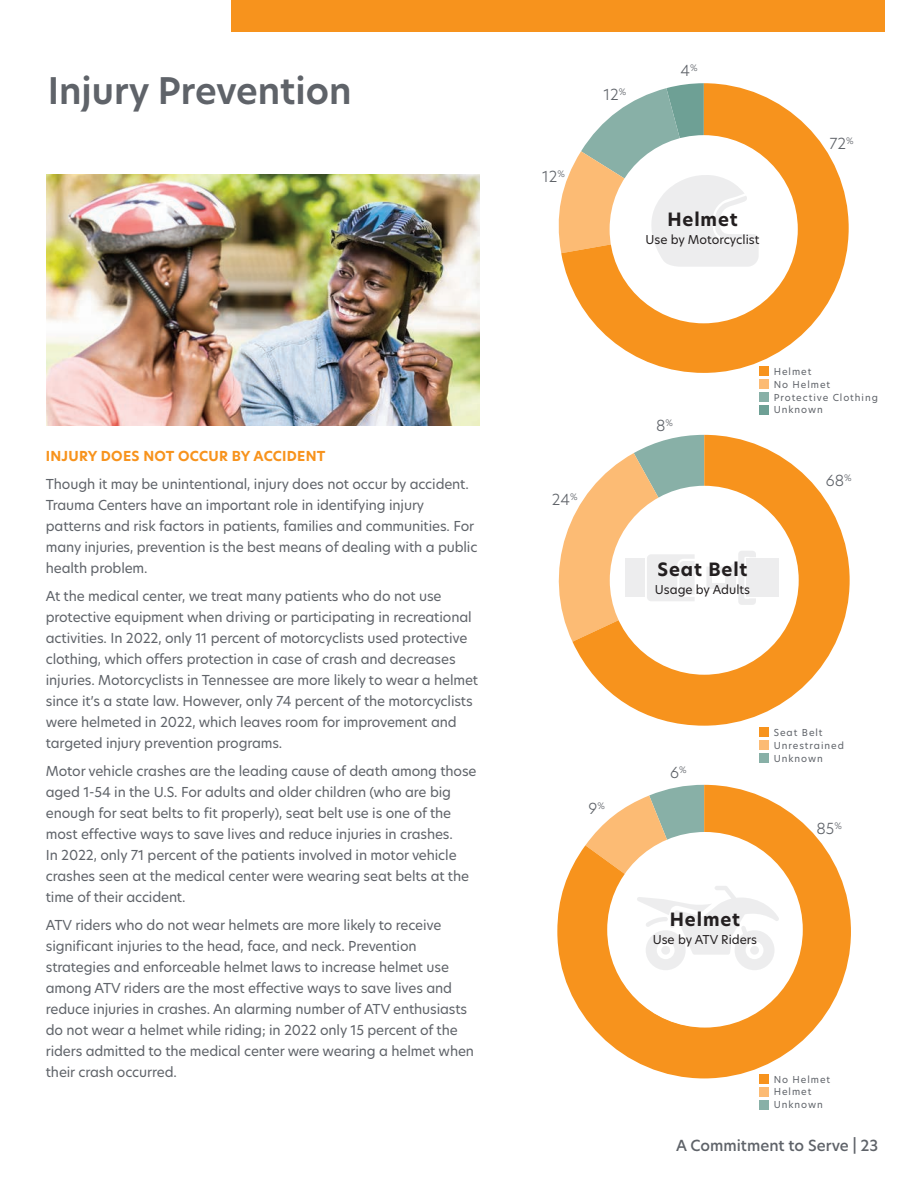
<style>
.page{position:relative;width:919px;height:1188px;background:#fff}
.page>*{position:absolute;margin:0;border:0;box-sizing:border-box;transform-origin:0 0}
.t1{font:600 36px "New Hero";color:#5f6369}
.t2{font:700 18px "New Hero";letter-spacing:.05em;color:#231f20}
.t3{font:300 15px "New Hero";color:#5f6369}
.t4{font:500 15px "New Hero";color:#5f6369}
.t5{font:13.5px/21px "New Hero";letter-spacing:-.01em;color:#5f6369}
.t6{font:700 13.5px "New Hero";letter-spacing:.02em;color:#f7931d}
.t7{font:12px "New Hero";color:#231f20}
.t8{font:9.45px "New Hero";letter-spacing:.1em;color:#5f6369}
</style>
<div class="page">
<svg style="left:557px;top:805px;width:294px;height:273px;fill:#f7931d"></svg>
<svg style="left:572px;top:444px;width:277px;height:281px;fill:#f7931d"></svg>
<div style="left:609px;top:485px;width:189px;height:189px;background:#fff;border-radius:50%"></div>
<svg style="left:564px;top:93px;width:284px;height:280px;fill:#f7931d"></svg>
<div style="left:609px;top:135px;width:188px;height:188px;background:#fff;border-radius:50%"></div>
<img style="left:47px;top:175px;width:432px;height:250px">
<div style="left:759px;top:366px;width:9px;height:10px;background:#f7931d"></div>
<div style="left:759px;top:727px;width:9px;height:10px;background:#f7931d"></div>
<div style="left:759px;top:1073px;width:9px;height:10px;background:#f7931d"></div>
<div style="left:759px;top:392px;width:9px;height:9px;background:#88b0a7"></div>
<div style="left:759px;top:753px;width:9px;height:9px;background:#88b0a7"></div>
<div style="left:759px;top:1099px;width:9px;height:10px;background:#88b0a7"></div>
<div style="left:759px;top:379px;width:9px;height:10px;background:#fcbb74"></div>
<div style="left:759px;top:740px;width:9px;height:10px;background:#fcbb74"></div>
<div style="left:759px;top:1086px;width:9px;height:10px;background:#fcbb74"></div>
<div style="left:759px;top:405px;width:9px;height:9px;background:#6ea095"></div>
<div style="left:746px;top:558px;width:33px;height:39px;background:#ededee"></div>
<svg style="left:559px;top:435px;width:197px;height:206px"></svg>
<svg style="left:558px;top:83px;width:200px;height:184px"></svg>
<div style="left:607px;top:831px;width:195px;height:196px;background:#fff;border-radius:50%"></div>
<svg style="left:585px;top:784px;width:194px;height:186px"></svg>
<div style="left:231px;top:0;width:653px;height:32px;background:#f7931d"></div>
<h1 class="t1" style="left:48px;top:66px;width:305px">Injury Prevention</h1>
<p class="t6" style="left:46px;top:447px;width:281px">INJURY DOES NOT OCCUR BY ACCIDENT</p>
<p class="t5" style="left:46px;top:473px;width:433px">Though it may be unintentional, injury does not occur by accident.<br>Trauma Centers have an important role in identifying injury patterns and risk factors in patients, families and communities. For many injuries, prevention is the best means of dealing with a public health problem.</p>
<p class="t5" style="left:46px;top:585px;width:434px">At the medical center, we treat many patients who do not use protective equipment when driving or participating in recreational activities. In 2022, only 11 percent of motorcyclists used protective clothing, which offers protection in case of crash and decreases injuries. Motorcyclists in Tennessee are more likely to wear a helmet since it’s a state law. However, only 74 percent of the motorcyclists were helmeted in 2022, which leaves room for improvement and targeted injury prevention programs.</p>
<p class="t5" style="left:46px;top:760px;width:432px">Motor vehicle crashes are the leading cause of death among those aged 1-54 in the U.S. For adults and older children (who are big enough for seat belts to fit properly), seat belt use is one of the most effective ways to save lives and reduce injuries in crashes.<br>In 2022, only 71 percent of the patients involved in motor vehicle crashes seen at the medical center were wearing seat belts at the time of their accident.</p>
<p class="t5" style="left:46px;top:913px;width:430px">ATV riders who do not wear helmets are more likely to receive significant injuries to the head, face, and neck. Prevention strategies and enforceable helmet laws to increase helmet use among ATV riders are the most effective ways to save lives and reduce injuries in crashes. An alarming number of ATV enthusiasts do not wear a helmet while riding; in 2022 only 15 percent of the riders admitted to the medical center were wearing a helmet when their crash occurred.</p>
<p class="t3" style="left:542px;top:166px;width:24px">12<sup>%</sup></p>
<p class="t3" style="left:603px;top:84px;width:24px">12<sup>%</sup></p>
<p class="t3" style="left:680px;top:60px;width:19px">4<sup>%</sup></p>
<h2 class="t2" style="left:667px;top:207px;width:72px">Helmet</h2>
<p class="t7" style="left:645px;top:232px;width:115px">Use by Motorcyclist</p>
<p class="t3" style="left:829px;top:133px;width:26px">72<sup>%</sup></p>
<p class="t3" style="left:552px;top:489px;width:27px">24<sup>%</sup></p>
<p class="t3" style="left:656px;top:415px;width:18px">8<sup>%</sup></p>
<p class="t8" style="left:773px;top:365px;width:39px">Helmet</p>
<p class="t8" style="left:773px;top:378px;width:58px">No Helmet</p>
<p class="t8" style="left:773px;top:390px;width:106px">Protective Clothing</p>
<p class="t8" style="left:773px;top:403px;width:51px">Unknown</p>
<p class="t3" style="left:825px;top:470px;width:27px">68<sup>%</sup></p>
<h2 class="t2" style="left:657px;top:557px;width:91px">Seat Belt</h2>
<p class="t7" style="left:655px;top:581px;width:97px">Usage by Adults</p>
<p class="t3" style="left:588px;top:798px;width:18px">9<sup>%</sup></p>
<p class="t3" style="left:670px;top:762px;width:18px">6<sup>%</sup></p>
<p class="t8" style="left:773px;top:726px;width:50px">Seat Belt</p>
<p class="t8" style="left:773px;top:739px;width:72px">Unrestrained</p>
<p class="t8" style="left:773px;top:751px;width:51px">Unknown</p>
<p class="t3" style="left:816px;top:817px;width:27px">85<sup>%</sup></p>
<h2 class="t2" style="left:669px;top:906px;width:72px">Helmet</h2>
<p class="t7" style="left:652px;top:930px;width:106px">Use by ATV Riders</p>
<p class="t8" style="left:773px;top:1072px;width:58px">No Helmet</p>
<p class="t8" style="left:773px;top:1085px;width:39px">Helmet</p>
<p class="t8" style="left:773px;top:1098px;width:51px">Unknown</p>
<p class="t4" style="left:676px;top:1134px;width:204px">A Commitment to Serve | 23</p>
</div>
